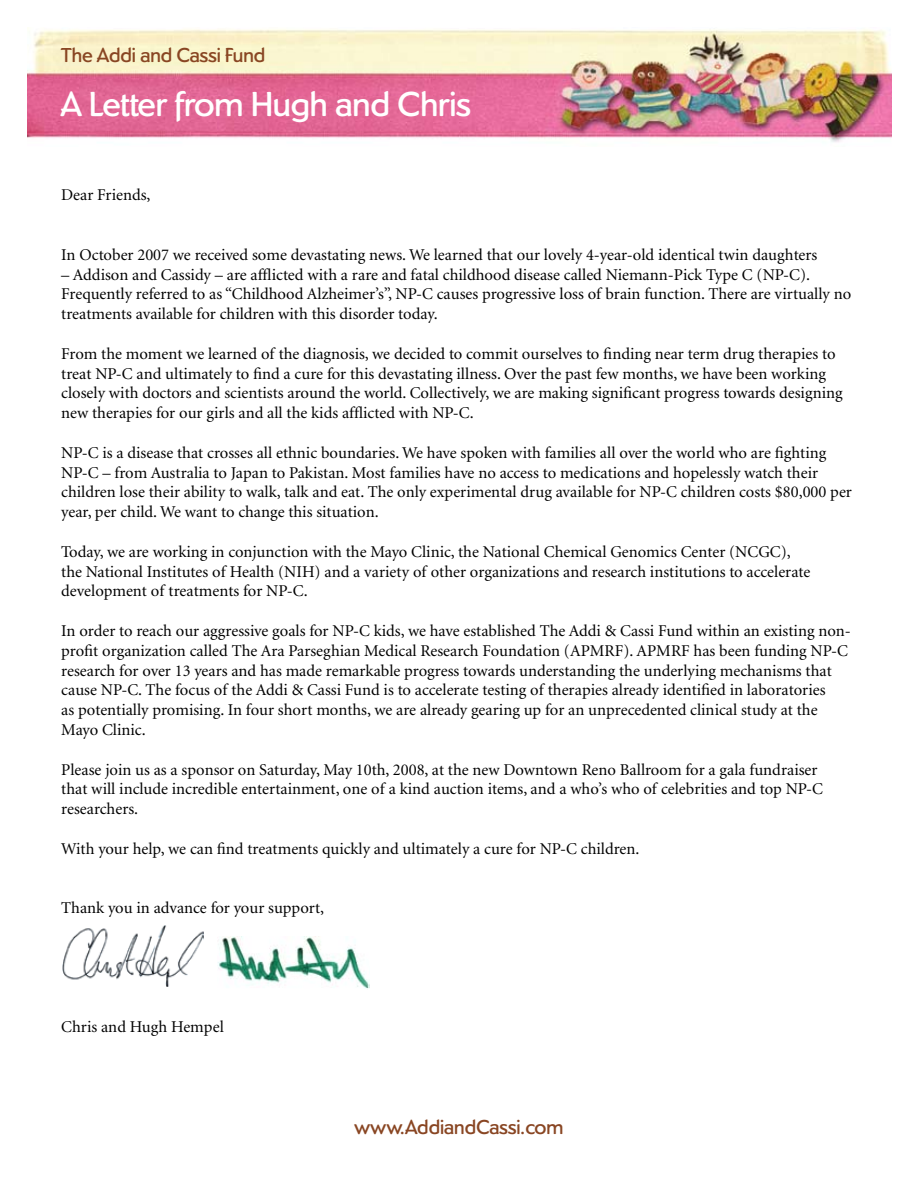
<style>
.page{position:relative;width:918px;height:1188px;background:#fff}
.page>*{position:absolute;margin:0;border:0;box-sizing:border-box;transform-origin:0 0}
.t1{font:500 36px "Dundee";color:#fff}
.t2{font:500 21px "Dundee";color:#894623}
.t3{font:16.5px/19.8px "Minion";color:#000}
</style>
<div class="page">
<img style="left:27px;top:29px;width:864px;height:113px">
<img style="left:218px;top:936px;width:151px;height:53px">
<img style="left:63px;top:925px;width:141px;height:61px">
<p class="t2" style="left:61px;top:40px;width:205px">The Addi and Cassi Fund</p>
<h1 class="t1" style="left:61px;top:79px;width:412px">A Letter from Hugh and Chris</h1>
<p class="t3" style="left:61px;top:186px;width:91px">Dear Friends,</p>
<p class="t3" style="left:61px;top:245px;width:758px">In October 2007 we received some devastating news. We learned that our lovely 4-year-old identical twin daughters</p>
<p class="t3" style="left:61px;top:265px;width:792px">– Addison and Cassidy – are afflicted with a rare and fatal childhood disease called Niemann-Pick Type C (NP-C).<br>Frequently referred to as “Childhood Alzheimer’s”, NP-C causes progressive loss of brain function. There are virtually no treatments available for children with this disorder today.</p>
<p class="t3" style="left:61px;top:344px;width:783px">From the moment we learned of the diagnosis, we decided to commit ourselves to finding near term drug therapies to treat NP-C and ultimately to find a cure for this devastating illness. Over the past few months, we have been working closely with doctors and scientists around the world. Collectively, we are making significant progress towards designing new therapies for our girls and all the kids afflicted with NP-C.</p>
<p class="t3" style="left:61px;top:443px;width:792px">NP-C is a disease that crosses all ethnic boundaries. We have spoken with families all over the world who are fighting NP-C – from Australia to Japan to Pakistan. Most families have no access to medications and hopelessly watch their children lose their ability to walk, talk and eat. The only experimental drug available for NP-C children costs $80,000 per year, per child. We want to change this situation.</p>
<p class="t3" style="left:61px;top:542px;width:751px">Today, we are working in conjunction with the Mayo Clinic, the National Chemical Genomics Center (NCGC), the National Institutes of Health (NIH) and a variety of other organizations and research institutions to accelerate development of treatments for NP-C.</p>
<p class="t3" style="left:61px;top:621px;width:791px">In order to reach our aggressive goals for NP-C kids, we have established The Addi &amp; Cassi Fund within an existing non&shy;profit organization called The Ara Parseghian Medical Research Foundation (APMRF). APMRF has been funding NP-C research for over 13 years and has made remarkable progress towards understanding the underlying mechanisms that cause NP-C. The focus of the Addi &amp; Cassi Fund is to accelerate testing of therapies already identified in laboratories<br>as potentially promising. In four short months, we are already gearing up for an unprecedented clinical study at the Mayo Clinic.</p>
<p class="t3" style="left:61px;top:760px;width:763px">Please join us as a sponsor on Saturday, May 10th, 2008, at the new Downtown Reno Ballroom for a gala fundraiser that will include incredible entertainment, one of a kind auction items, and a who’s who of celebrities and top NP-C researchers.</p>
<p class="t3" style="left:61px;top:839px;width:580px">With your help, we can find treatments quickly and ultimately a cure for NP-C children.</p>
<p class="t3" style="left:61px;top:899px;width:264px">Thank you in advance for your support,</p>
<p class="t3" style="left:61px;top:1017px;width:164px">Chris and Hugh Hempel</p>
<p class="t2" style="left:354px;top:1112px;width:211px">www.AddiandCassi.com</p>
</div>
